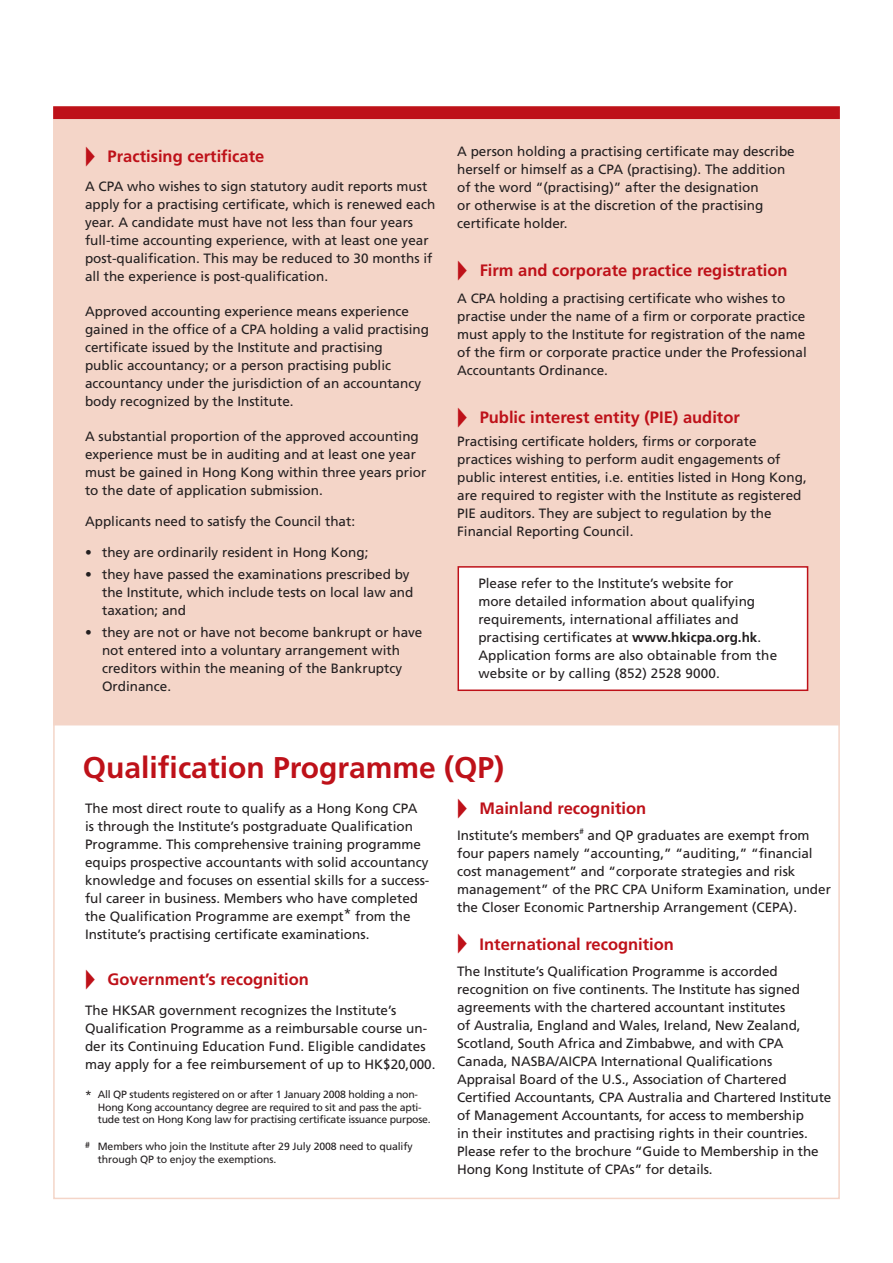
<style>
.page{position:relative;width:893px;height:1263px;background:#fff}
.page>*{position:absolute;margin:0;border:0;box-sizing:border-box;transform-origin:0 0}
.t1{font:700 30px "Frutiger";color:#be1119}
.t2{font:700 16.5px "Frutiger";color:#be1119}
.t3{font:13.5px/18px "Frutiger";color:#231f20}
.t4{font:10.5px/12.3px "Frutiger";letter-spacing:-.02em;color:#231f20}
.t5{font:7.8px "Frutiger";color:#231f20}
.s1{font-weight:700}
.s2{font-size:12px}
</style>
<div class="page">
<div style="left:53px;top:106px;width:787px;height:619px;background:#f4d5c8"></div>
<div style="left:53px;top:106px;width:787px;height:13px;background:#be1119;border:2px solid #be1119"></div>
<div style="left:458px;top:566px;width:350px;height:125px;background:#fff;border:2px solid #be1119"></div>
<p class="t2" style="left:85px;top:147px;width:181px">◆ Practising certificate</p>
<p class="t3" style="left:85px;top:177px;width:352px">A CPA who wishes to sign statutory audit reports must apply for a practising certificate, which is renewed each year. A candidate must have not less than four years full-time accounting experience, with at least one year post-qualification. This may be reduced to 30 months if all the experience is post-qualification.</p>
<p class="t3" style="left:85px;top:302px;width:345px">Approved accounting experience means experience gained in the office of a CPA holding a valid practising certificate issued by the Institute and practising<br>public accountancy; or a person practising public accountancy under the jurisdiction of an accountancy body recognized by the Institute.</p>
<p class="t3" style="left:85px;top:427px;width:343px">A substantial proportion of the approved accounting experience must be in auditing and at least one year must be gained in Hong Kong within three years prior to the date of application submission.</p>
<p class="t3" style="left:85px;top:512px;width:272px">Applicants need to satisfy the Council that:</p>
<p class="t3" style="left:85px;top:543px;width:285px">• they are ordinarily resident in Hong Kong;</p>
<p class="t3" style="left:102px;top:565px;width:313px;text-indent:-17px">• they have passed the examinations prescribed by the Institute, which include tests on local law and taxation; and</p>
<p class="t3" style="left:102px;top:623px;width:322px;text-indent:-17px">• they are not or have not become bankrupt or have not entered into a voluntary arrangement with creditors within the meaning of the Bankruptcy Ordinance.</p>
<p class="t3" style="left:457px;top:142px;width:339px">A person holding a practising certificate may describe herself or himself as a CPA (practising). The addition of the word “(practising)” after the designation<br>or otherwise is at the discretion of the practising certificate holder.</p>
<p class="t2" style="left:457px;top:260px;width:332px">◆ Firm and corporate practice registration</p>
<p class="t3" style="left:457px;top:290px;width:351px">A CPA holding a practising certificate who wishes to practise under the name of a firm or corporate practice must apply to the Institute for registration of the name of the firm or corporate practice under the Professional Accountants Ordinance.</p>
<p class="t2" style="left:457px;top:408px;width:284px">◆ Public interest entity (PIE) auditor</p>
<p class="t3" style="left:457px;top:433px;width:351px">Practising certificate holders, firms or corporate practices wishing to perform audit engagements of public interest entities, i.e. entities listed in Hong Kong, are required to register with the Institute as registered PIE auditors. They are subject to regulation by the Financial Reporting Council.</p>
<p class="t3" style="left:478px;top:574px;width:300px">Please refer to the Institute’s website for<br>more detailed information about qualifying requirements, international affiliates and practising certificates at <span class="s1">www.hkicpa.org.hk</span>.<br>Application forms are also obtainable from the website or by calling (852) 2528 9000.</p>
<h1 class="t1" style="left:83px;top:750px;width:423px">Qualification Programme (QP)</h1>
<p class="t3" style="left:85px;top:800px;width:346px">The most direct route to qualify as a Hong Kong CPA is through the Institute’s postgraduate Qualification Programme. This comprehensive training programme equips prospective accountants with solid accountancy knowledge and focuses on essential skills for a success&shy;ful career in business. Members who have completed the Qualification Programme are exempt* from the Institute’s practising certificate examinations.</p>
<p class="t2" style="left:85px;top:969px;width:225px">◆ Government’s recognition</p>
<p class="t3" style="left:85px;top:1002px;width:352px">The HKSAR government recognizes the Institute’s Qualification Programme as a reimbursable course un&shy;der its Continuing Education Fund. Eligible candidates may apply for a fee reimbursement of up to HK$20,000.</p>
<p class="t4" style="left:98px;top:1089px;width:335px;text-indent:-13px"><span class="s2">*</span> All QP students registered on or after 1 January 2008 holding a non-<br>Hong Kong accountancy degree are required to sit and pass the apti&shy;tude test on Hong Kong law for practising certificate issuance purpose.</p>
<p class="t4" style="left:98px;top:1140px;width:316px;line-height:12.8px;text-indent:-13px"><sup>#</sup> Members who join the Institute after 29 July 2008 need to qualify through QP to enjoy the exemptions.</p>
<p class="t2" style="left:457px;top:799px;width:191px">◆ Mainland recognition</p>
<p class="t3" style="left:457px;top:827px;width:124px">Institute’s members</p>
<p class="t5" style="left:579px;top:827px;width:6px">#</p>
<p class="t3" style="left:457px;top:827px;width:375px;text-indent:130px">and QP graduates are exempt from four papers namely “accounting,” “auditing,” “financial cost management” and “corporate strategies and risk management” of the PRC CPA Uniform Examination, under the Closer Economic Partnership Arrangement (CEPA).</p>
<p class="t2" style="left:457px;top:934px;width:218px">◆ International recognition</p>
<p class="t3" style="left:457px;top:962px;width:376px">The Institute’s Qualification Programme is accorded recognition on five continents. The Institute has signed agreements with the chartered accountant institutes<br>of Australia, England and Wales, Ireland, New Zealand, Scotland, South Africa and Zimbabwe, and with CPA Canada, NASBA/AICPA International Qualifications Appraisal Board of the U.S., Association of Chartered Certified Accountants, CPA Australia and Chartered Institute of Management Accountants, for access to membership<br>in their institutes and practising rights in their countries.<br>Please refer to the brochure “Guide to Membership in the Hong Kong Institute of CPAs” for details.</p>
</div>
